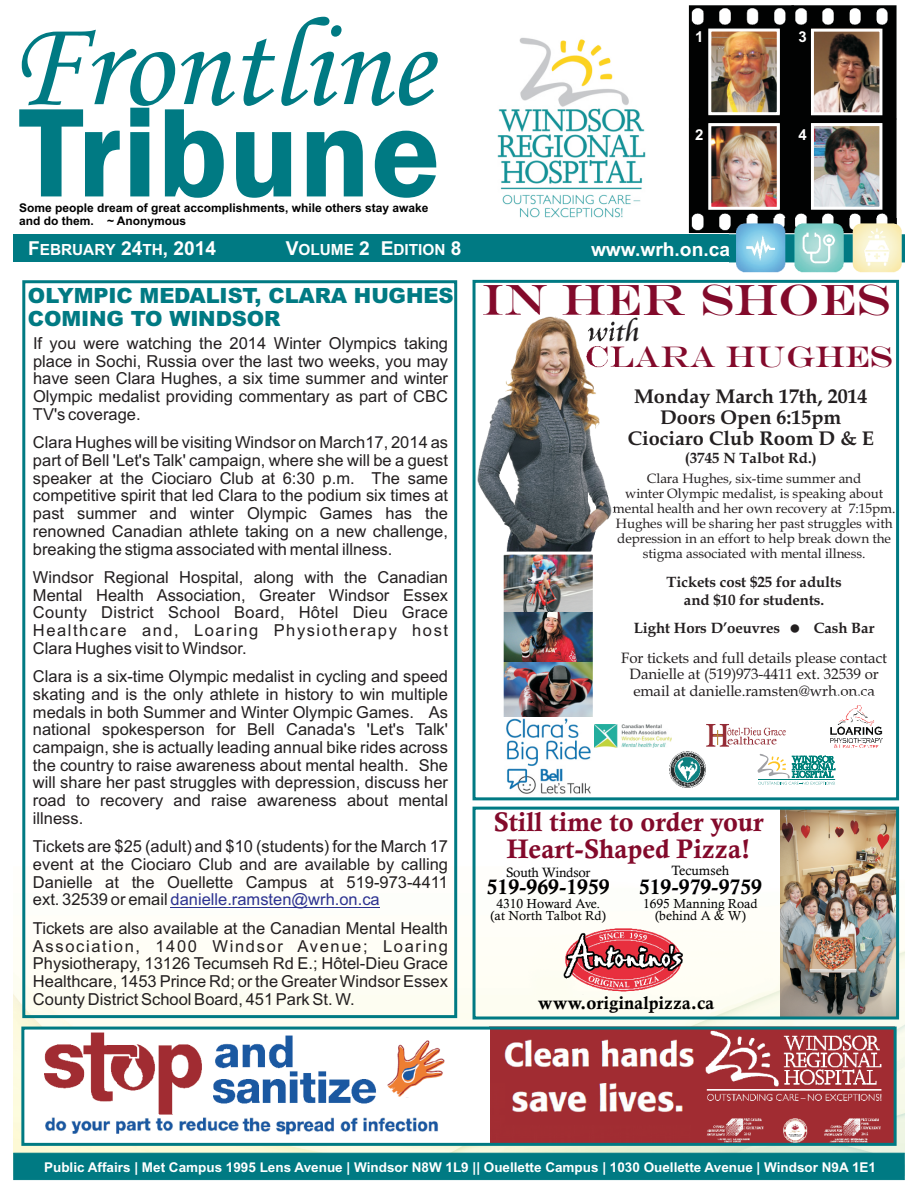
<style>
.page{position:relative;width:918px;height:1188px;background:#fff}
.page>*{position:absolute;margin:0;border:0;box-sizing:border-box;transform-origin:0 0}
.t1{font:600 130.5px "Franklin Gothic";color:#007a83}
.t2{font:italic 127.05px "Monotype Corsiva";color:#007a83}
.t3{font:43.95px "Engravers";color:#830a2b}
.t4{font:29.85px "Engravers";color:#830a2b}
.t5{font:29.85px "Cataneo BT";color:#231f20}
.t6{font:700 27px/27.3px "Calisto";color:#830a2b;text-align:center}
.t7{font:700 21.15px "Calisto";color:#000}
.t8{font:900 21px/24px "Arial";letter-spacing:-.005em;color:#007a83}
.t9{font:700 19.95px/21.3px "Book Antiqua";color:#231f20;text-align:center}
.t10{font:700 19.2px "Arial";color:#fff}
.t11{font:700 18.15px "Calisto";color:#000}
.t12{font:16.5px/17.7px "Arial";color:#231f20;text-align:justify}
.t13{font:700 15.3px "Arial";color:#fff}
.t14{font:15px/16.6px "Book Antiqua";color:#231f20;text-align:center}
.t15{font:700 15px/17.9px "Book Antiqua";color:#231f20;text-align:center}
.t16{font:700 15px "Arial";color:#fff}
.t17{font:13.65px "Calisto";letter-spacing:-.02em;color:#000}
.t18{font:13.65px "Calisto";color:#000}
.t19{font:13.5px/15px "Book Antiqua";color:#231f20;text-align:center}
.t20{font:700 13.5px "Arial";color:#fff}
.t21{font:13.2px/12.5px "Calisto";color:#000;text-align:center}
.t22{font:700 12px/13.4px "Arial";color:#000}
.s1{font-size:19.2px}
.s2{color:#2d3291}
</style>
<div class="page">
<img style="left:497px;top:37px;width:149px;height:181px">
<img style="left:14px;top:867px;width:890px;height:286px">
<img style="left:689px;top:5px;width:102px;height:228px">
<img style="left:791px;top:5px;width:106px;height:213px">
<div style="left:14px;top:235px;width:890px;height:27px;background:#007a83"></div>
<div style="left:13px;top:1153px;width:892px;height:27px;background:#007a83"></div>
<img style="left:729px;top:218px;width:176px;height:55px">
<hr style="left:171px;top:907px;width:209px;height:1px;background:#2d3291">
<div style="left:22px;top:280px;width:435px;height:738px;border:3px solid #007a83"></div>
<svg style="left:758px;top:754px;width:78px;height:31px"></svg>
<img style="left:477px;top:312px;width:138px;height:240px">
<img style="left:505px;top:611px;width:87px;height:52px">
<img style="left:505px;top:663px;width:87px;height:54px">
<img style="left:505px;top:556px;width:87px;height:55px">
<div style="left:501px;top:552px;width:95px;height:245px;border:3px solid #fff"></div>
<img style="left:505px;top:718px;width:87px;height:78px">
<img style="left:594px;top:725px;width:78px;height:22px">
<img style="left:826px;top:695px;width:57px;height:60px">
<img style="left:706px;top:724px;width:80px;height:23px">
<img style="left:669px;top:751px;width:37px;height:37px">
<div style="left:473px;top:280px;width:426px;height:520px;border:3px solid #007a83"></div>
<img style="left:701px;top:1031px;width:192px;height:111px">
<div style="left:490px;top:1082px;width:211px;height:60px;background:#a12d32"></div>
<img style="left:506px;top:1082px;width:190px;height:42px">
<img style="left:490px;top:1026px;width:212px;height:56px">
<div style="left:23px;top:1028px;width:467px;height:116px;background:#fff"></div>
<img style="left:45px;top:1033px;width:157px;height:81px">
<img style="left:214px;top:1035px;width:162px;height:68px">
<img style="left:387px;top:1040px;width:58px;height:58px">
<img style="left:242px;top:1117px;width:196px;height:18px">
<img style="left:45px;top:1114px;width:194px;height:20px">
<div style="left:21px;top:1027px;width:876px;height:119px;border:3px solid #007a83"></div>
<img style="left:781px;top:811px;width:114px;height:204px">
<img style="left:562px;top:925px;width:127px;height:72px">
<div style="left:473px;top:807px;width:426px;height:212px;border:3px solid #007a83"></div>
<img style="left:712px;top:33px;width:64px;height:78px">
<div style="left:708px;top:29px;width:72px;height:86px;border:3px solid #fff"></div>
<img style="left:712px;top:127px;width:64px;height:79px">
<div style="left:708px;top:123px;width:72px;height:87px;border:3px solid #fff"></div>
<img style="left:815px;top:33px;width:63px;height:78px">
<div style="left:811px;top:29px;width:71px;height:86px;border:3px solid #fff"></div>
<img style="left:815px;top:127px;width:63px;height:79px">
<div style="left:811px;top:123px;width:71px;height:87px;border:3px solid #fff"></div>
<h2 class="t2" style="left:8px;top:17px;width:426px">Frontline</h2>
<h1 class="t1" style="left:19px;top:105px;width:423px">Tribune</h1>
<p class="t22" style="left:19px;top:202px;width:411px">Some people dream of great accomplishments, while others stay awake and do them. ~ Anonymous</p>
<p class="t16" style="left:695px;top:31px;width:10px">1</p>
<p class="t16" style="left:695px;top:129px;width:10px">2</p>
<p class="t13" style="left:28px;top:244px;width:190px"><span class="s1">F</span>EBRUARY <span class="s1">24</span>TH<span class="s1">, 2014</span></p>
<p class="t13" style="left:286px;top:244px;width:177px"><span class="s1">V</span>OLUME <span class="s1">2 E</span>DITION <span class="s1">8</span></p>
<p class="t10" style="left:591px;top:242px;width:141px">www.wrh.on.ca</p>
<p class="t16" style="left:798px;top:31px;width:10px">3</p>
<p class="t16" style="left:798px;top:129px;width:10px">4</p>
<p class="t8" style="left:28px;top:285px;width:427px">OLYMPIC MEDALIST, CLARA HUGHES<br>COMING TO WINDSOR</p>
<h3 class="t3" style="left:481px;top:274px;width:411px">IN HER SHOES</h3>
<h3 class="t4" style="left:584px;top:339px;width:310px">CLARA HUGHES</h3>
<p class="t9" style="left:628px;top:388px;width:248px">Monday March 17th, 2014<br>Doors Open 6:15pm<br>Ciociaro Club Room D &amp; E</p>
<p class="t15" style="left:685px;top:450px;width:133px">(3745 N Talbot Rd.)</p>
<p class="t19" style="left:613px;top:473px;width:284px">Clara Hughes, six-time summer and<br>winter Olympic medalist, is speaking about mental health and her own recovery at 7:15pm.<br>Hughes will be sharing her past struggles with depression in an effort to help break down the stigma associated with mental illness.</p>
<p class="t15" style="left:667px;top:574px;width:177px">Tickets cost $25 for adults and $10 for students.</p>
<p class="t15" style="left:634px;top:621px;width:148px">Light Hors D’oeuvres</p>
<p class="t15" style="left:814px;top:621px;width:62px">Cash Bar</p>
<p class="t14" style="left:621px;top:651px;width:268px">For tickets and full details please contact<br>Danielle at (519)973-4411 ext. 32539 or email at danielle.ramsten@wrh.on.ca</p>
<h3 class="t5" style="left:587px;top:319px;width:54px">with</h3>
<p class="t12" style="left:33px;top:336px;width:417px">If you were watching the 2014 Winter Olympics taking place in Sochi, Russia over the last two weeks, you may have seen Clara Hughes, a six time summer and winter Olympic medalist providing commentary as part of CBC TV's coverage.</p>
<p class="t12" style="left:33px;top:435px;width:417px">Clara Hughes will be visiting Windsor on March17, 2014 as part of Bell 'Let's Talk' campaign, where she will be a guest speaker at the Ciociaro Club at 6:30 p.m. The same competitive spirit that led Clara to the podium six times at past summer and winter Olympic Games has the renowned Canadian athlete taking on a new challenge, breaking the stigma associated with mental illness.</p>
<p class="t12" style="left:33px;top:570px;width:417px">Windsor Regional Hospital, along with the Canadian Mental Health Association, Greater Windsor Essex County District School Board, Hôtel Dieu Grace Healthcare and, Loaring Physiotherapy host Clara Hughes visit to Windsor.</p>
<p class="t12" style="left:33px;top:669px;width:417px">Clara is a six-time Olympic medalist in cycling and speed skating and is the only athlete in history to win multiple medals in both Summer and Winter Olympic Games. As national spokesperson for Bell Canada's 'Let's Talk' campaign, she is actually leading annual bike rides across the country to raise awareness about mental health. She will share her past struggles with depression, discuss her road to recovery and raise awareness about mental illness.</p>
<p class="t12" style="left:33px;top:839px;width:417px">Tickets are $25 (adult) and $10 (students) for the March 17 event at the Ciociaro Club and are available by calling Danielle at the Ouellette Campus at 519-973-4411 ext. 32539 or email <span class="s2">danielle.ramsten@wrh.on.ca</span></p>
<p class="t12" style="left:33px;top:921px;width:417px">Tickets are also available at the Canadian Mental Health Association, 1400 Windsor Avenue; Loaring Physiotherapy, 13126 Tecumseh Rd E.; Hôtel-Dieu Grace Healthcare, 1453 Prince Rd; or the Greater Windsor Essex County District School Board, 451 Park St. W.</p>
<h3 class="t6" style="left:494px;top:811px;width:271px">Still time to order your<br>Heart-Shaped Pizza!</h3>
<p class="t18" style="left:672px;top:865px;width:59px">Tecumseh</p>
<p class="t7" style="left:639px;top:879px;width:124px">519-979-9759</p>
<p class="t21" style="left:643px;top:898px;width:116px">1695 Manning Road (behind A &amp; W)</p>
<p class="t17" style="left:506px;top:867px;width:86px">South Windsor</p>
<p class="t7" style="left:487px;top:879px;width:124px">519-969-1959</p>
<p class="t21" style="left:490px;top:898px;width:117px">4310 Howard Ave. (at North Talbot Rd)</p>
<p class="t11" style="left:538px;top:996px;width:178px">www.originalpizza.ca</p>
<p class="t20" style="left:44px;top:1162px;width:833px">Public Affairs | Met Campus 1995 Lens Avenue | Windsor N8W 1L9 || Ouellette Campus | 1030 Ouellette Avenue | Windsor N9A 1E1</p>
</div>
